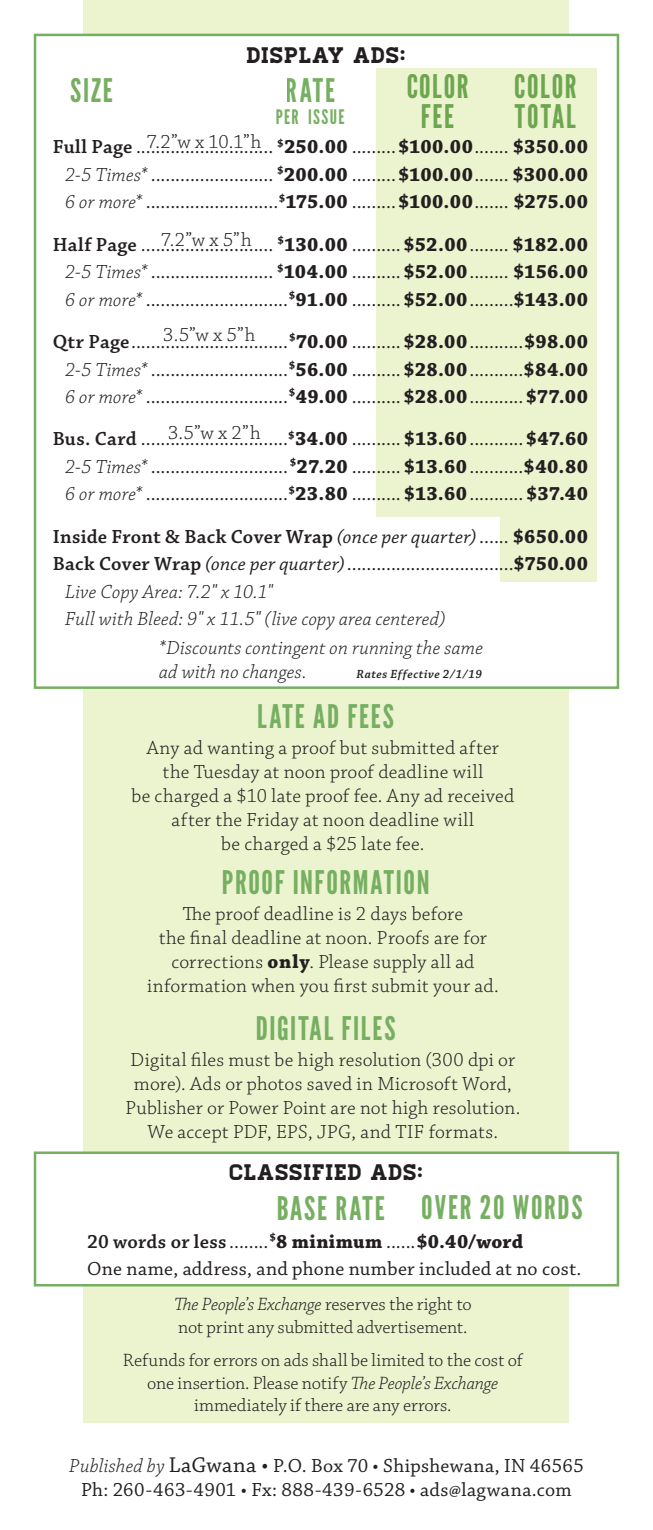
<style>
.page{position:relative;width:653px;height:1530px;background:#fff}
.page>*{position:absolute;margin:0;border:0;box-sizing:border-box;transform-origin:0 0}
.t1{font:32.5px/30px "League Gothic";letter-spacing:.055em;color:#77af62}
.t2{font:22.5px "Homestead";letter-spacing:.04em;color:#231f20}
.t3{font:20px "Chaparral Pro";letter-spacing:.015em;color:#231f20}
.t4{font:300 20px/24px "Chaparral Pro";letter-spacing:.01em;color:#231f20;text-align:center}
.t5{font:italic 300 20px/24px "Chaparral Pro";letter-spacing:.01em;color:#231f20}
.t6{font:600 20px "Chaparral Pro";letter-spacing:.015em;color:#231f20}
.t7{font:700 20px "Chaparral Pro";letter-spacing:.02em;color:#231f20}
.t8{font:20px "League Gothic";letter-spacing:.07em;color:#77af62}
.t9{font:300 18.75px/22.5px "Chaparral Pro";color:#231f20}
.t10{font:italic 600 12.5px "Chaparral Pro";letter-spacing:.045em;color:#231f20}
.s1{font-weight:600}
.s2{font-weight:700}
.s3{font-weight:300;font-style:italic}
.s4{font-weight:400;font-style:italic}
.s5{font-weight:400}
.s6{font-style:italic}
.s7{font-size:22.5px}
</style>
<div class="page">
<div style="left:83px;top:0;width:485px;height:1423px;background:#ebf3cf"></div>
<div style="left:34px;top:34px;width:585px;height:655px;background:#fff;border:2px solid #77af62"></div>
<div style="left:375px;top:68px;width:221px;height:449px;background:#ebf3cf"></div>
<div style="left:500px;top:471px;width:96px;height:110px;background:#ebf3cf"></div>
<div style="left:34px;top:1152px;width:585px;height:134px;background:#fff;border:2px solid #77af62"></div>
<p class="t2" style="left:247px;top:42px;width:160px">DISPLAY ADS:</p>
<h1 class="t1" style="left:70px;top:76px;width:44px">SIZE</h1>
<h1 class="t1" style="left:286px;top:76px;width:51px">RATE</h1>
<h1 class="t1" style="left:514px;top:72px;width:64px">COLOR<br>TOTAL</h1>
<h1 class="t1" style="left:406px;top:72px;width:64px;text-align:center">COLOR<br>FEE</h1>
<p class="t8" style="left:275px;top:105px;width:70px">PER ISSUE</p>
<p class="t3" style="left:53px;top:136px;width:537px"><span class="s1">Full Page</span> ............................ <sup>$</sup><span class="s2">250.00</span> .........<span class="s2">$100.00</span>....... <span class="s2">$350.00</span></p>
<p class="t3" style="left:65px;top:163px;width:524px"><span class="s3">2-5 Times*</span>......................... <sup>$</sup><span class="s2">200.00</span> .........<span class="s2">$100.00</span>....... <span class="s2">$300.00</span></p>
<p class="t3" style="left:65px;top:191px;width:524px"><span class="s3">6 or more*</span> ...........................<sup>$</sup><span class="s2">175.00</span> .........<span class="s2">$100.00</span>....... <span class="s2">$275.00</span></p>
<p class="t3" style="left:53px;top:233px;width:536px"><span class="s1">Half Page</span> ........................... <sup>$</sup><span class="s2">130.00</span> ..........<span class="s2">$52.00</span>........ <span class="s2">$182.00</span></p>
<p class="t3" style="left:65px;top:261px;width:524px"><span class="s3">2-5 Times*</span>......................... <sup>$</sup><span class="s2">104.00</span> ..........<span class="s2">$52.00</span>........ <span class="s2">$156.00</span></p>
<p class="t3" style="left:65px;top:288px;width:524px"><span class="s3">6 or more*</span> .............................<sup>$</sup><span class="s2">91.00</span> ..........<span class="s2">$52.00</span>.........<span class="s2">$143.00</span></p>
<p class="t3" style="left:53px;top:331px;width:537px"><span class="s1">Qtr Page</span>................................<sup>$</sup><span class="s2">70.00</span> ..........<span class="s2">$28.00</span>...........<span class="s2">$98.00</span></p>
<p class="t3" style="left:65px;top:358px;width:524px"><span class="s3">2-5 Times*</span>............................<sup>$</sup><span class="s2">56.00</span> ..........<span class="s2">$28.00</span>...........<span class="s2">$84.00</span></p>
<p class="t3" style="left:65px;top:386px;width:524px"><span class="s3">6 or more*</span> .............................<sup>$</sup><span class="s2">49.00</span> ..........<span class="s2">$28.00</span>...........<span class="s2">$77.00</span></p>
<p class="t3" style="left:53px;top:428px;width:537px"><span class="s1">Bus. Card</span> ..............................<sup>$</sup><span class="s2">34.00</span> .......... <span class="s2">$13.60</span>...........<span class="s2">$47.60</span></p>
<p class="t3" style="left:65px;top:456px;width:524px"><span class="s3">2-5 Times*</span>............................ <sup>$</sup><span class="s2">27.20</span> .......... <span class="s2">$13.60</span>...........<span class="s2">$40.80</span></p>
<p class="t3" style="left:65px;top:483px;width:524px"><span class="s3">6 or more*</span> .............................<sup>$</sup><span class="s2">23.80</span> .......... <span class="s2">$13.60</span>...........<span class="s2">$37.40</span></p>
<p class="t6" style="left:53px;top:525px;width:537px">Inside Front &amp; Back Cover Wrap <span class="s4">(once per quarter)</span><span class="s5">......</span> <span class="s2">$650.00</span></p>
<p class="t3" style="left:53px;top:553px;width:536px"><span class="s1">Back Cover Wrap</span> <span class="s6">(once per quarter)</span>..................................<span class="s2">$750.00</span></p>
<p class="t5" style="left:65px;top:580px;width:209px">Live Copy Area: 7.2" x 10.1"</p>
<p class="t5" style="left:65px;top:608px;width:382px">Full with Bleed: 9" x 11.5" (live copy area centered)</p>
<p class="t4" style="left:146px;top:131px;width:117px">7.2”w x 10.1”h</p>
<p class="t4" style="left:161px;top:228px;width:92px">7.2”w x 5”h</p>
<p class="t4" style="left:163px;top:324px;width:94px">3.5”w x 5”h</p>
<p class="t4" style="left:168px;top:422px;width:94px">3.5”w x 2”h</p>
<p class="t5" style="left:159px;top:637px;width:325px">*Discounts contingent on running the same ad with no changes.</p>
<p class="t10" style="left:356px;top:667px;width:127px">Rates Effective 2/1/19</p>
<p class="t1" style="left:257px;top:702px;width:138px">LATE AD FEES</p>
<p class="t4" style="left:147px;top:737px;width:354px">Any ad wanting a proof but submitted after the Tuesday at noon proof deadline will</p>
<p class="t4" style="left:131px;top:785px;width:384px">be charged a $10 late proof fee. Any ad received after the Friday at noon deadline will</p>
<p class="t4" style="left:221px;top:833px;width:205px">be charged a $25 late fee.</p>
<p class="t1" style="left:222px;top:868px;width:209px">PROOF INFORMATION</p>
<p class="t4" style="left:147px;top:903px;width:353px">The proof deadline is 2 days before<br>the final deadline at noon. Proofs are for corrections <span class="s2">only</span>. Please supply all ad information when you first submit your ad.</p>
<p class="t1" style="left:256px;top:1014px;width:141px">DIGITAL FILES</p>
<p class="t4" style="left:125px;top:1049px;width:396px">Digital files must be high resolution (300 dpi or more). Ads or photos saved in Microsoft Word,<br>Publisher or Power Point are not high resolution.</p>
<p class="t4" style="left:147px;top:1121px;width:352px">We accept PDF, EPS, JPG, and TIF formats.</p>
<p class="t2" style="left:230px;top:1159px;width:195px">CLASSIFIED ADS:</p>
<h1 class="t1" style="left:276px;top:1192px;width:307px">BASE RATE OVER 20 WORDS</h1>
<p class="t7" style="left:87px;top:1230px;width:437px"><span class="s1">20 words or less</span> <span class="s5">........</span><sup>$</sup>8 minimum <span class="s5">......</span>$0.40/word</p>
<p class="t3" style="left:87px;top:1258px;width:496px">One name, address, and phone number included at no cost.</p>
<p class="t9" style="left:174px;top:1294px;width:299px"><span class="s6">The People’s Exchange</span> reserves the right to not print any submitted advertisement.</p>
<p class="t9" style="left:123px;top:1350px;width:401px;text-align:center">Refunds for errors on ads shall be limited to the cost of one insertion. Please notify <span class="s6">The People’s Exchange </span>immediately if there are any errors.</p>
<p class="t3" style="left:69px;top:1455px;width:516px"><span class="s3">Published by</span> <span class="s7">LaGwana •</span> P.O. Box 70 • Shipshewana, IN 46565</p>
<p class="t3" style="left:81px;top:1479px;width:492px">Ph: 260-463-4901 • Fx: 888-439-6528 • ads@lagwana.com</p>
</div>
